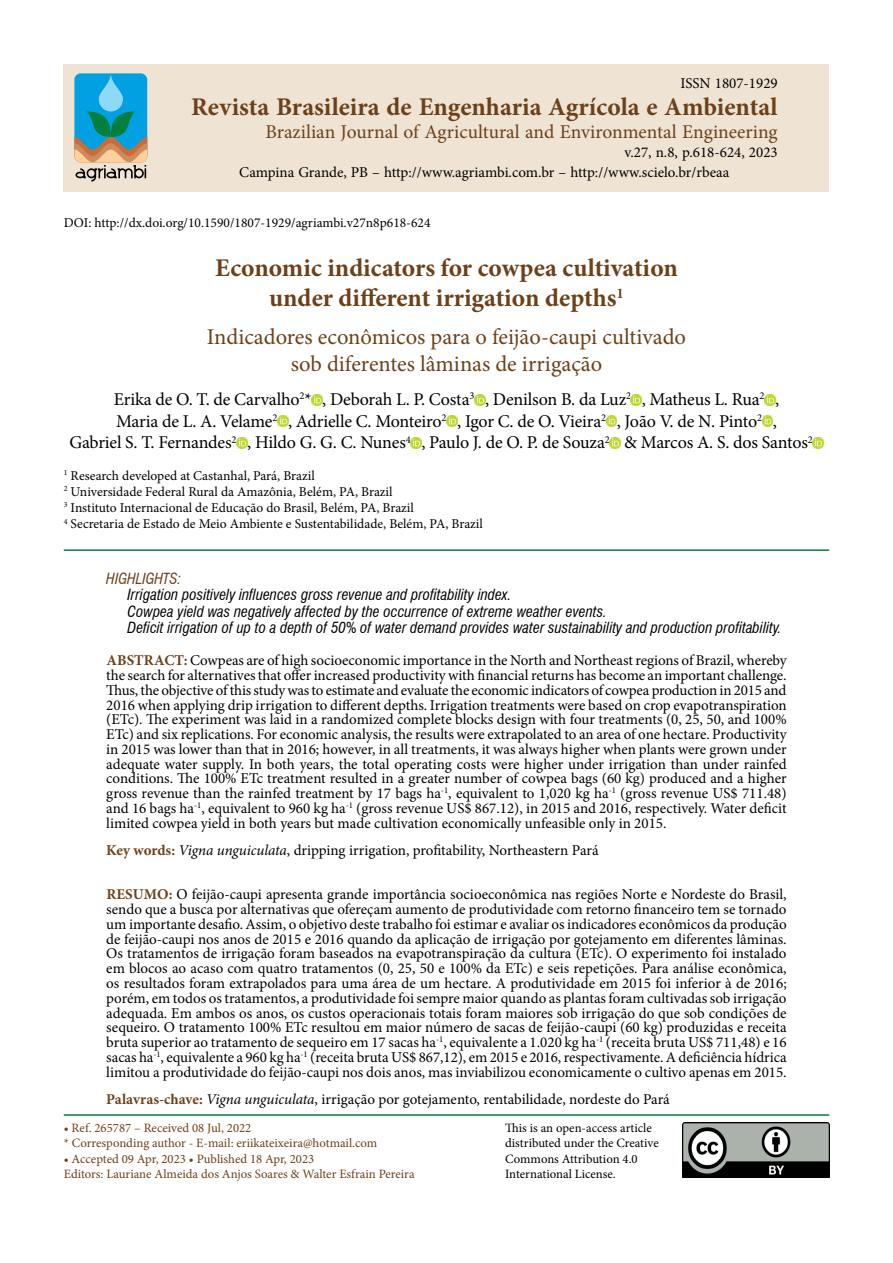
<style>
.page{position:relative;width:893px;height:1263px;background:#fff}
.page>*{position:absolute;margin:0;border:0;box-sizing:border-box;transform-origin:0 0}
.t1{font:700 25.5px/30.6px "Minion Pro";color:#6c4119;text-align:center}
.t2{font:22.5px/27px "Minion Pro";color:#6c4119;text-align:center}
.t3{font:19.5px "Minion Pro";color:#6c4119}
.t4{font:18px "Minion Pro";letter-spacing:-.01em;color:#000}
.t5{font:15px/14.7px "Minion Pro";color:#000;text-align:justify}
.t6{font:italic condensed 15px/16.5px "Swiss 721 BT";color:#000}
.t7{font:italic condensed 15px "Swiss 721 BT";color:#6c4119}
.t8{font:13.5px/16.2px "Minion Pro";color:#000}
.t9{font:12.75px/15.3px "Minion Pro";color:#6c4119}
.t10{font:12.75px/15.3px "Minion Pro";color:#000}
.s1{font-weight:700;color:#6c4119}
.s2{font-style:italic}
</style>
<div class="page">
<div style="left:64px;top:64px;width:765px;height:127px;background:#efe3d4"></div>
<img style="left:682px;top:1123px;width:147px;height:55px">
<svg style="left:74px;top:73px;width:73px;height:109px;background:#53a2b4"></svg>
<hr style="left:64px;top:1114px;width:765px;height:2px;background:#007f3e">
<svg style="left:312px;top:394px;width:10px;height:11px"></svg>
<svg style="left:474px;top:394px;width:11px;height:11px"></svg>
<svg style="left:631px;top:394px;width:11px;height:11px"></svg>
<svg style="left:764px;top:394px;width:11px;height:11px"></svg>
<svg style="left:277px;top:416px;width:11px;height:11px"></svg>
<svg style="left:446px;top:416px;width:11px;height:11px"></svg>
<svg style="left:606px;top:416px;width:11px;height:11px"></svg>
<svg style="left:762px;top:416px;width:11px;height:11px"></svg>
<svg style="left:236px;top:438px;width:11px;height:10px"></svg>
<svg style="left:411px;top:438px;width:11px;height:10px"></svg>
<svg style="left:610px;top:438px;width:11px;height:10px"></svg>
<svg style="left:813px;top:438px;width:11px;height:10px"></svg>
<hr style="left:64px;top:549px;width:765px;height:2px;background:#007f3e">
<p class="t5" style="left:680px;top:76px;width:99px">ISSN 1807-1929</p>
<h1 class="t1" style="left:191px;top:91px;width:588px">Revista Brasileira de Engenharia Agrícola e Ambiental</h1>
<h3 class="t3" style="left:265px;top:119px;width:514px">Brazilian Journal of Agricultural and Environmental Engineering</h3>
<p class="t5" style="left:624px;top:145px;width:155px">v.27, n.8, p.618-624, 2023</p>
<p class="t5" style="left:239px;top:165px;width:492px">Campina Grande, PB – http://www.agriambi.com.br – http://www.scielo.br/rbeaa</p>
<p class="t8" style="left:64px;top:215px;width:368px">DOI: http://dx.doi.org/10.1590/1807-1929/agriambi.v27n8p618-624</p>
<h1 class="t1" style="left:215px;top:252px;width:464px">Economic indicators for cowpea cultivation under different irrigation depths<sup>1</sup></h1>
<h2 class="t2" style="left:207px;top:323px;width:481px">Indicadores econômicos para o feijão-caupi cultivado sob diferentes lâminas de irrigação</h2>
<p class="t4" style="left:114px;top:387px;width:667px">Erika de O. T. de Carvalho<sup>2</sup>* , Deborah L. P. Costa<sup>3</sup> , Denilson B. da Luz<sup>2</sup> , Matheus L. Rua<sup>2</sup> ,</p>
<p class="t4" style="left:116px;top:409px;width:662px">Maria de L. A. Velame<sup>2</sup> , Adrielle C. Monteiro<sup>2</sup> , Igor C. de O. Vieira<sup>2</sup> , João V. de N. Pinto<sup>2</sup> ,</p>
<p class="t4" style="left:69px;top:431px;width:745px">Gabriel S. T. Fernandes<sup>2</sup> , Hildo G. G. C. Nunes<sup>4</sup> , Paulo J. de O. P. de Souza<sup>2</sup> &amp; Marcos A. S. dos Santos<sup>2</sup></p>
<p class="t8" style="left:64px;top:467px;width:421px"><sup>1</sup> Research developed at Castanhal, Pará, Brazil<br><sup>2</sup> Universidade Federal Rural da Amazônia, Belém, PA, Brazil<br><sup>3</sup> Instituto Internacional de Educação do Brasil, Belém, PA, Brazil<br><sup>4</sup> Secretaria de Estado de Meio Ambiente e Sustentabilidade, Belém, PA, Brazil</p>
<p class="t7" style="left:106px;top:569px;width:76px">HIGHLIGHTS:</p>
<p class="t6" style="left:128px;top:586px;width:655px">Irrigation positively influences gross revenue and profitability index.<br>Cowpea yield was negatively affected by the occurrence of extreme weather events.<br>Deficit irrigation of up to a depth of 50% of water demand provides water sustainability and production profitability.</p>
<p class="t5" style="left:106px;top:653px;width:682px"><span class="s1">ABSTRACT:</span> Cowpeas are of high socioeconomic importance in the North and Northeast regions of Brazil, whereby the search for alternatives that offer increased productivity with financial returns has become an important challenge.<br>Thus, the objective of this study was to estimate and evaluate the economic indicators of cowpea production in 2015 and 2016 when applying drip irrigation to different depths. Irrigation treatments were based on crop evapotranspiration (ETc). The experiment was laid in a randomized complete blocks design with four treatments (0, 25, 50, and 100% ETc) and six replications. For economic analysis, the results were extrapolated to an area of one hectare. Productivity in 2015 was lower than that in 2016; however, in all treatments, it was always higher when plants were grown under adequate water supply. In both years, the total operating costs were higher under irrigation than under rainfed conditions. The 100% ETc treatment resulted in a greater number of cowpea bags (60 kg) produced and a higher gross revenue than the rainfed treatment by 17 bags ha<sup>-1</sup>, equivalent to 1,020 kg ha<sup>-1</sup> (gross revenue US$ 711.48) and 16 bags ha<sup>-1</sup>, equivalent to 960 kg ha<sup>-1</sup> (gross revenue US$ 867.12), in 2015 and 2016, respectively. Water deficit limited cowpea yield in both years but made cultivation economically unfeasible only in 2015.</p>
<p class="t5" style="left:106px;top:843px;width:494px"><span class="s1">Key words:</span> <span class="s2">Vigna unguiculata</span>, dripping irrigation, profitability, Northeastern Pará</p>
<p class="t5" style="left:106px;top:887px;width:682px"><span class="s1">RESUMO:</span> O feijão-caupi apresenta grande importância socioeconômica nas regiões Norte e Nordeste do Brasil, sendo que a busca por alternativas que ofereçam aumento de produtividade com retorno financeiro tem se tornado um importante desafio. Assim, o objetivo deste trabalho foi estimar e avaliar os indicadores econômicos da produção de feijão-caupi nos anos de 2015 e 2016 quando da aplicação de irrigação por gotejamento em diferentes lâminas.<br>Os tratamentos de irrigação foram baseados na evapotranspiração da cultura (ETc). O experimento foi instalado em blocos ao acaso com quatro tratamentos (0, 25, 50 e 100% da ETc) e seis repetições. Para análise econômica, os resultados foram extrapolados para uma área de um hectare. A produtividade em 2015 foi inferior à de 2016; porém, em todos os tratamentos, a produtividade foi sempre maior quando as plantas foram cultivadas sob irrigação adequada. Em ambos os anos, os custos operacionais totais foram maiores sob irrigação do que sob condições de sequeiro. O tratamento 100% ETc resultou em maior número de sacas de feijão-caupi (60 kg) produzidas e receita bruta superior ao tratamento de sequeiro em 17 sacas ha<sup>-1</sup>, equivalente a 1.020 kg ha<sup>-1</sup> (receita bruta US$ 711,48) e 16 sacas ha<sup>-1</sup>, equivalente a 960 kg ha<sup>-1</sup> (receita bruta US$ 867,12), em 2015 e 2016, respectivamente. A deficiência hídrica limitou a produtividade do feijão-caupi nos dois anos, mas inviabilizou economicamente o cultivo apenas em 2015.</p>
<p class="t5" style="left:106px;top:1092px;width:565px"><span class="s1">Palavras-chave:</span> <span class="s2">Vigna unguiculata</span>, irrigação por gotejamento, rentabilidade, nordeste do Pará</p>
<p class="t9" style="left:64px;top:1120px;width:315px">• Ref. 265787 – Received 08 Jul, 2022<br>* Corresponding author - E-mail: eriikateixeira@hotmail.com</p>
<p class="t9" style="left:64px;top:1151px;width:352px">• Accepted 09 Apr, 2023 • Published 18 Apr, 2023<br>Editors: Lauriane Almeida dos Anjos Soares &amp; Walter Esfrain Pereira</p>
<p class="t10" style="left:505px;top:1120px;width:155px">This is an open-access article distributed under the Creative<br>Commons Attribution 4.0<br>International License.</p>
</div>
